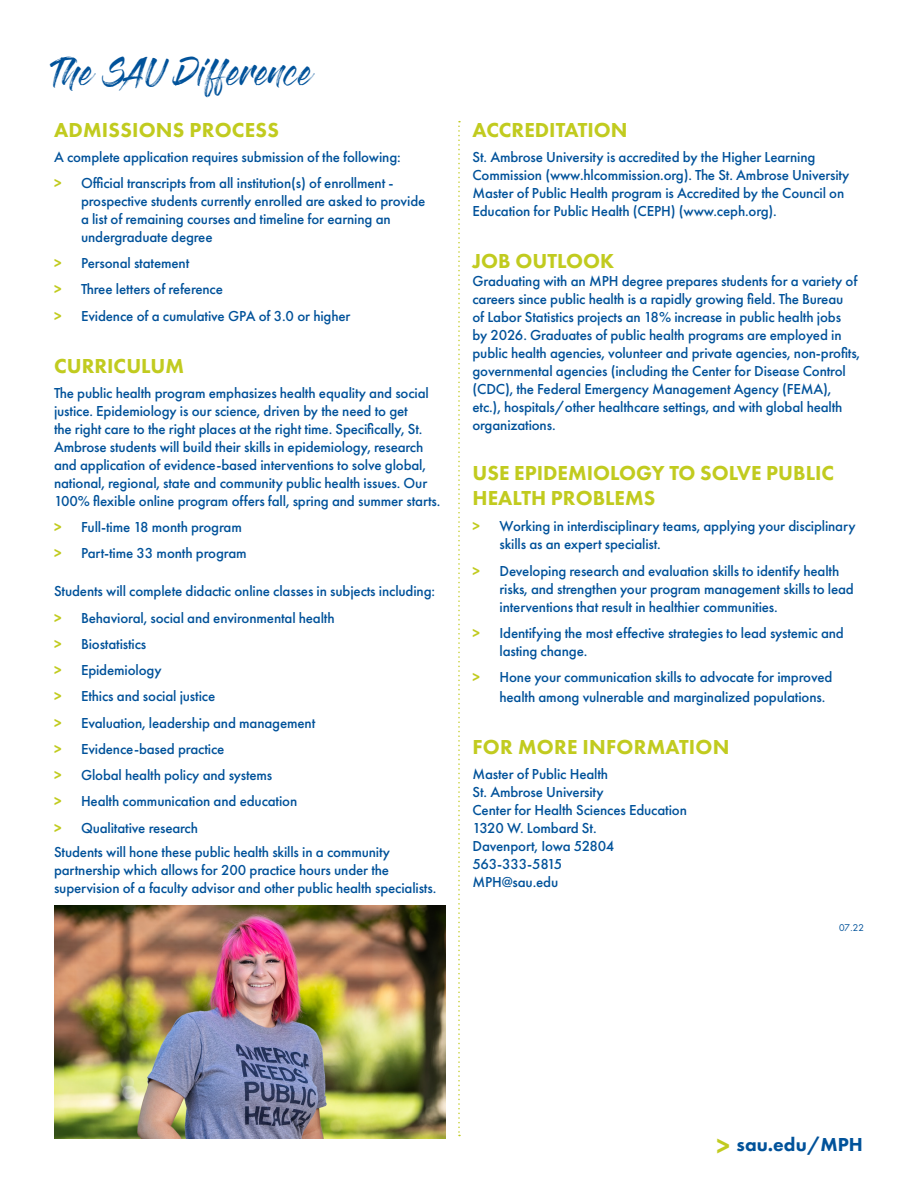
<style>
.page{position:relative;width:918px;height:1188px;background:#fff}
.page>*{position:absolute;margin:0;border:0;box-sizing:border-box;transform-origin:0 0}
.t1{font:27px "Gloss And Bloom";color:#01529a}
.TITLE_HEAD_BODY_TEXT{font:800 21px/25.2px "Futura PT";color:#c1cb1f}
.t2{font:800 19.5px "Futura PT";color:#01529a}
.TITLE_HEAD_BODY_TEXT-2{font:500 15px/18px "Futura PT";letter-spacing:-.01em;color:#01529a}
.t3{font:9px "Futura Std";color:#01529a}
.s1{font-weight:800;color:#c1cb1f}
.s2{font-weight:700;font-size:27px;color:#c1cb1f}
</style>
<div class="page">
<svg style="left:458px;top:121px;width:2px;height:1015px"></svg>
<img style="left:54px;top:905px;width:392px;height:233px">
<p class="t1" style="left:54px;top:60px;width:259px">The SAU Difference</p>
<p class="TITLE_HEAD_BODY_TEXT" style="left:54px;top:117px;width:226px">ADMISSIONS PROCESS</p>
<p class="TITLE_HEAD_BODY_TEXT-2" style="left:54px;top:148px;width:348px">A complete application requires submission of the following:</p>
<p class="TITLE_HEAD_BODY_TEXT-2" style="left:81px;top:174px;width:346px;text-indent:-27px"><span class="s1">&gt;</span> Official transcripts from all institution(s) of enrollment - prospective students currently enrolled are asked to provide a list of remaining courses and timeline for earning an undergraduate degree</p>
<p class="TITLE_HEAD_BODY_TEXT-2" style="left:54px;top:254px;width:137px"><span class="s1">&gt;</span> Personal statement</p>
<p class="TITLE_HEAD_BODY_TEXT-2" style="left:54px;top:280px;width:170px"><span class="s1">&gt;</span> Three letters of reference</p>
<p class="TITLE_HEAD_BODY_TEXT-2" style="left:54px;top:307px;width:298px"><span class="s1">&gt;</span> Evidence of a cumulative GPA of 3.0 or higher</p>
<p class="TITLE_HEAD_BODY_TEXT" style="left:54px;top:353px;width:132px">CURRICULUM</p>
<p class="TITLE_HEAD_BODY_TEXT-2" style="left:54px;top:384px;width:388px">The public health program emphasizes health equality and social justice. Epidemiology is our science, driven by the need to get<br>the right care to the right places at the right time. Specifically, St.<br>Ambrose students will build their skills in epidemiology, research and application of evidence-based interventions to solve global, national, regional, state and community public health issues. Our 100% flexible online program offers fall, spring and summer starts.</p>
<p class="TITLE_HEAD_BODY_TEXT-2" style="left:54px;top:518px;width:189px"><span class="s1">&gt;</span> Full-time 18 month program</p>
<p class="TITLE_HEAD_BODY_TEXT-2" style="left:54px;top:544px;width:194px"><span class="s1">&gt;</span> Part-time 33 month program</p>
<p class="TITLE_HEAD_BODY_TEXT-2" style="left:54px;top:582px;width:383px">Students will complete didactic online classes in subjects including:</p>
<p class="TITLE_HEAD_BODY_TEXT-2" style="left:54px;top:609px;width:282px"><span class="s1">&gt;</span> Behavioral, social and environmental health</p>
<p class="TITLE_HEAD_BODY_TEXT-2" style="left:54px;top:635px;width:94px"><span class="s1">&gt;</span> Biostatistics</p>
<p class="TITLE_HEAD_BODY_TEXT-2" style="left:54px;top:661px;width:109px"><span class="s1">&gt;</span> Epidemiology</p>
<p class="TITLE_HEAD_BODY_TEXT-2" style="left:54px;top:687px;width:163px"><span class="s1">&gt;</span> Ethics and social justice</p>
<p class="TITLE_HEAD_BODY_TEXT-2" style="left:54px;top:714px;width:263px"><span class="s1">&gt;</span> Evaluation, leadership and management</p>
<p class="TITLE_HEAD_BODY_TEXT-2" style="left:54px;top:740px;width:172px"><span class="s1">&gt;</span> Evidence-based practice</p>
<p class="TITLE_HEAD_BODY_TEXT-2" style="left:54px;top:766px;width:220px"><span class="s1">&gt;</span> Global health policy and systems</p>
<p class="TITLE_HEAD_BODY_TEXT-2" style="left:54px;top:792px;width:245px"><span class="s1">&gt;</span> Health communication and education</p>
<p class="TITLE_HEAD_BODY_TEXT-2" style="left:54px;top:819px;width:146px"><span class="s1">&gt;</span> Qualitative research</p>
<p class="TITLE_HEAD_BODY_TEXT-2" style="left:54px;top:843px;width:384px">Students will hone these public health skills in a community partnership which allows for 200 practice hours under the supervision of a faculty advisor and other public health specialists.</p>
<p class="TITLE_HEAD_BODY_TEXT" style="left:473px;top:117px;width:157px">ACCREDITATION</p>
<p class="TITLE_HEAD_BODY_TEXT-2" style="left:472px;top:148px;width:379px">St. Ambrose University is accredited by the Higher Learning Commission (www.hlcommission.org). The St. Ambrose University Master of Public Health program is Accredited by the Council on Education for Public Health (CEPH) (www.ceph.org).</p>
<p class="TITLE_HEAD_BODY_TEXT" style="left:473px;top:248px;width:143px">JOB OUTLOOK</p>
<p class="TITLE_HEAD_BODY_TEXT-2" style="left:472px;top:272px;width:389px">Graduating with an MPH degree prepares students for a variety of careers since public health is a rapidly growing field. The Bureau<br>of Labor Statistics projects an 18% increase in public health jobs<br>by 2026. Graduates of public health programs are employed in public health agencies, volunteer and private agencies, non-profits, governmental agencies (including the Center for Disease Control (CDC), the Federal Emergency Management Agency (FEMA), etc.), hospitals/other healthcare settings, and with global health organizations.</p>
<p class="TITLE_HEAD_BODY_TEXT" style="left:473px;top:460px;width:363px">USE EPIDEMIOLOGY TO SOLVE PUBLIC<br>HEALTH PROBLEMS</p>
<p class="TITLE_HEAD_BODY_TEXT-2" style="left:500px;top:517px;width:358px;text-indent:-27px"><span class="s1">&gt;</span> Working in interdisciplinary teams, applying your disciplinary skills as an expert specialist.</p>
<p class="TITLE_HEAD_BODY_TEXT-2" style="left:500px;top:562px;width:356px;text-indent:-27px"><span class="s1">&gt;</span> Developing research and evaluation skills to identify health risks, and strengthen your program management skills to lead interventions that result in healthier communities.</p>
<p class="TITLE_HEAD_BODY_TEXT-2" style="left:500px;top:624px;width:346px;text-indent:-27px"><span class="s1">&gt;</span> Identifying the most effective strategies to lead systemic and lasting change.</p>
<p class="TITLE_HEAD_BODY_TEXT-2" style="left:500px;top:667px;width:334px;line-height:19.5px;text-indent:-27px"><span class="s1">&gt;</span> Hone your communication skills to advocate for improved health among vulnerable and marginalized populations.</p>
<p class="TITLE_HEAD_BODY_TEXT" style="left:473px;top:734px;width:258px">FOR MORE INFORMATION</p>
<p class="TITLE_HEAD_BODY_TEXT-2" style="left:472px;top:765px;width:137px">Master of Public Health</p>
<p class="TITLE_HEAD_BODY_TEXT-2" style="left:472px;top:783px;width:133px">St. Ambrose University</p>
<p class="TITLE_HEAD_BODY_TEXT-2" style="left:472px;top:801px;width:216px">Center for Health Sciences Education</p>
<p class="TITLE_HEAD_BODY_TEXT-2" style="left:472px;top:819px;width:126px">1320 W. Lombard St.</p>
<p class="TITLE_HEAD_BODY_TEXT-2" style="left:472px;top:837px;width:143px">Davenport, Iowa 52804</p>
<p class="TITLE_HEAD_BODY_TEXT-2" style="left:472px;top:855px;width:92px">563-333-5815</p>
<p class="TITLE_HEAD_BODY_TEXT-2" style="left:472px;top:873px;width:87px">MPH@sau.edu</p>
<p class="t3" style="left:839px;top:922px;width:26px">07.22</p>
<h3 class="t2" style="left:716px;top:1132px;width:148px"><span class="s2">&gt;</span> sau.edu/MPH</h3>
</div>
